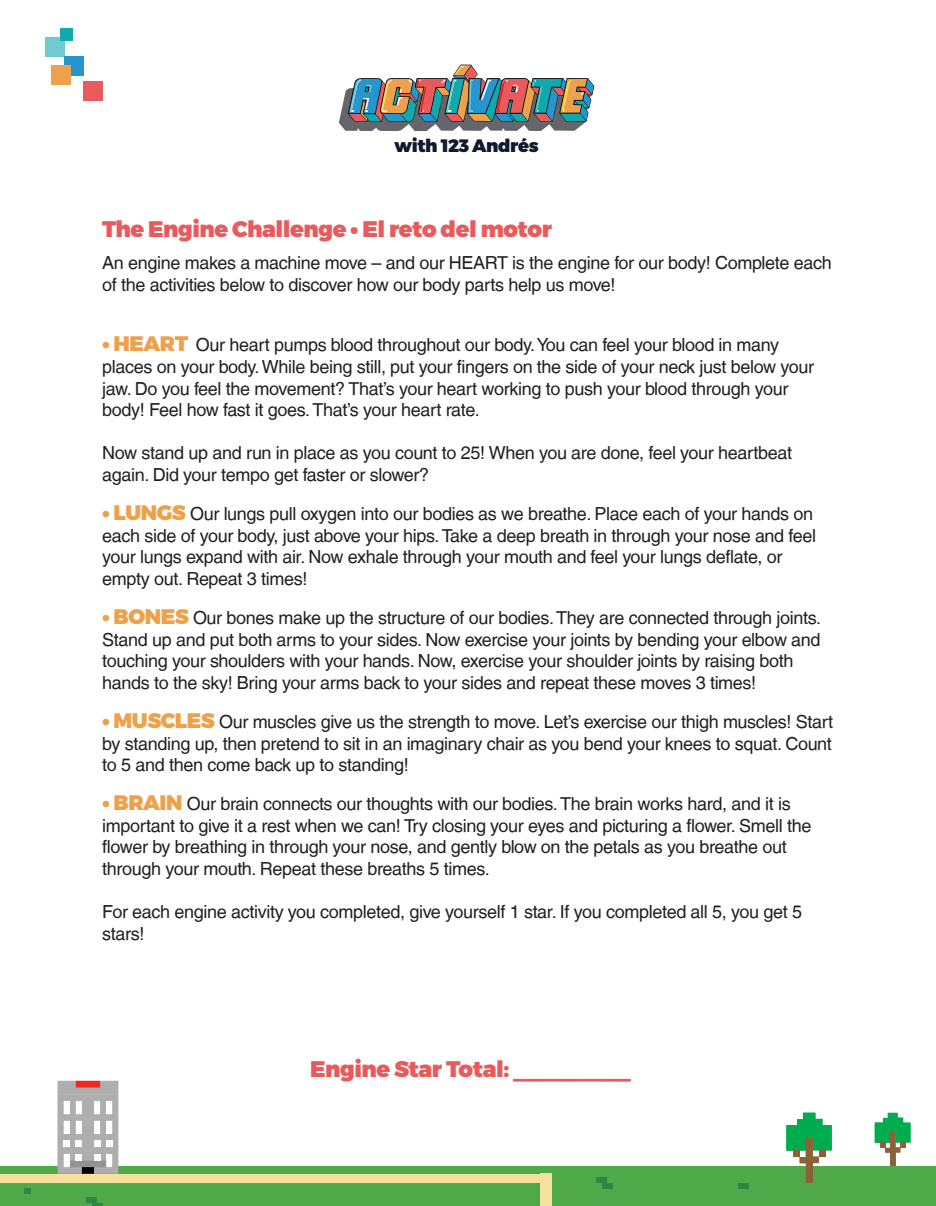
<style>
.page{position:relative;width:936px;height:1206px;background:#fff}
.page>*{position:absolute;margin:0;border:0;box-sizing:border-box;transform-origin:0 0}
.t1{font:900 22.5px "Montserrat";letter-spacing:-.02em;color:#e95a5c}
.t2{font:18px/21.6px "Helvetica LT";letter-spacing:-.02em;color:#221f1f}
.t3{font:900 18px "Montserrat";letter-spacing:-.02em;color:#0f1a2a}
.s1{font-family:"Montserrat";font-weight:900;font-size:21px;color:#eea14c}
</style>
<div class="page">
<svg style="left:874px;top:1112px;width:36px;height:54px"></svg>
<div style="left:0;top:1166px;width:935px;height:39px;background:#50a949"></div>
<svg style="left:786px;top:1112px;width:45px;height:70px"></svg>
<div style="left:818px;top:1149px;width:6px;height:7px;background:#8c6138"></div>
<div style="left:0;top:1173px;width:551px;height:9px;background:#f6e19c"></div>
<svg style="left:58px;top:1080px;width:60px;height:93px"></svg>
<div style="left:539px;top:1173px;width:12px;height:32px;background:#f6e19c"></div>
<div style="left:737px;top:1183px;width:11px;height:5px;background:#2e8843"></div>
<div style="left:86px;top:1196px;width:11px;height:6px;background:#2e8843"></div>
<svg style="left:92px;top:1202px;width:11px;height:3px"></svg>
<div style="left:596px;top:1176px;width:11px;height:6px;background:#2e8843"></div>
<div style="left:602px;top:1182px;width:11px;height:6px;background:#2e8843"></div>
<svg style="left:24px;top:1188px;width:6px;height:5px"></svg>
<svg style="left:338px;top:64px;width:256px;height:67px"></svg>
<div style="left:45px;top:37px;width:19px;height:19px;background:#70cad2"></div>
<div style="left:61px;top:29px;width:12px;height:12px;background:#0fa9ae"></div>
<div style="left:64px;top:56px;width:20px;height:19px;background:#2796cf"></div>
<div style="left:51px;top:66px;width:19px;height:19px;background:#eea14c"></div>
<div style="left:84px;top:82px;width:19px;height:19px;background:#e95a5c"></div>
<p class="t3" style="left:394px;top:134px;width:146px">with 123 Andrés</p>
<p class="t1" style="left:102px;top:215px;width:451px">The Engine Challenge • El reto del motor</p>
<p class="t2" style="left:102px;top:252px;width:730px">An engine makes a machine move – and our HEART is the engine for our body! Complete each of the activities below to discover how our body parts help us move!</p>
<p class="t2" style="left:102px;top:334px;width:713px"><span class="s1">• HEART</span> Our heart pumps blood throughout our body. You can feel your blood in many places on your body. While being still, put your fingers on the side of your neck just below your jaw. Do you feel the movement? That’s your heart working to push your blood through your body! Feel how fast it goes. That’s your heart rate.</p>
<p class="t2" style="left:102px;top:442px;width:691px">Now stand up and run in place as you count to 25! When you are done, feel your heartbeat again. Did your tempo get faster or slower?</p>
<p class="t2" style="left:102px;top:503px;width:715px"><span class="s1">• LUNGS</span> Our lungs pull oxygen into our bodies as we breathe. Place each of your hands on each side of your body, just above your hips. Take a deep breath in through your nose and feel your lungs expand with air. Now exhale through your mouth and feel your lungs deflate, or empty out. Repeat 3 times!</p>
<p class="t2" style="left:102px;top:606px;width:720px"><span class="s1">• BONES</span> Our bones make up the structure of our bodies. They are connected through joints.<br>Stand up and put both arms to your sides. Now exercise your joints by bending your elbow and touching your shoulders with your hands. Now, exercise your shoulder joints by raising both hands to the sky! Bring your arms back to your sides and repeat these moves 3 times!</p>
<p class="t2" style="left:102px;top:710px;width:732px;text-align:justify"><span class="s1">• MUSCLES</span> Our muscles give us the strength to move. Let’s exercise our thigh muscles! Start by standing up, then pretend to sit in an imaginary chair as you bend your knees to squat. Count to 5 and then come back up to standing!</p>
<p class="t2" style="left:102px;top:792px;width:710px"><span class="s1">• BRAIN</span> Our brain connects our thoughts with our bodies. The brain works hard, and it is important to give it a rest when we can! Try closing your eyes and picturing a flower. Smell the flower by breathing in through your nose, and gently blow on the petals as you breathe out through your mouth. Repeat these breaths 5 times.</p>
<p class="t2" style="left:102px;top:900px;width:701px">For each engine activity you completed, give yourself 1 star. If you completed all 5, you get 5 stars!</p>
<p class="t1" style="left:310px;top:1054px;width:322px">Engine Star Total: _________</p>
</div>
